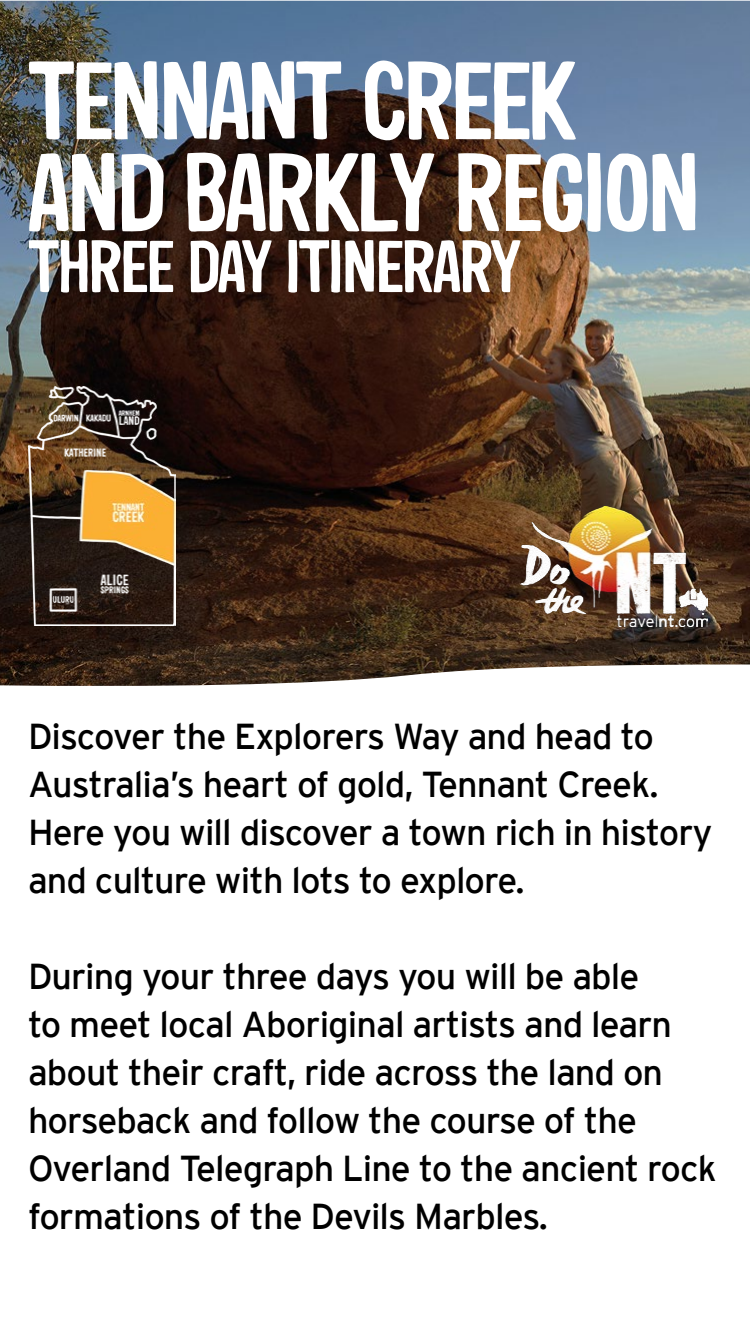
<style>
.page{position:relative;width:750px;height:1334px;background:#fff}
.page>*{position:absolute;margin:0;border:0;box-sizing:border-box;transform-origin:0 0}
.t1{font:700 108px/91.8px "Sini";letter-spacing:-.04em;color:#fff}
.t2{font:700 72px "Sini";letter-spacing:-.04em;color:#fff}
.t3{font:36px/48px "Interstate";letter-spacing:-.025em;color:#000}
</style>
<div class="page">
<img style="left:0;top:1px;width:750px;height:685px">
<img style="left:521px;top:506px;width:187px;height:120px">
<img style="left:29px;top:386px;width:146px;height:240px">
<h1 class="t1" style="left:28px;top:53px;width:674px">TENNANT CREEK<br>AND BARKLY REGION</h1>
<h2 class="t2" style="left:28px;top:221px;width:495px">THREE DAY ITINERARY</h2>
<p class="t3" style="left:28px;top:713px;width:686px">Discover the Explorers Way and head to Australia’s heart of gold, Tennant Creek.<br>Here you will discover a town rich in history and culture with lots to explore.</p>
<p class="t3" style="left:28px;top:953px;width:691px">During your three days you will be able<br>to meet local Aboriginal artists and learn about their craft, ride across the land on horseback and follow the course of the Overland Telegraph Line to the ancient rock formations of the Devils Marbles.</p>
</div>
